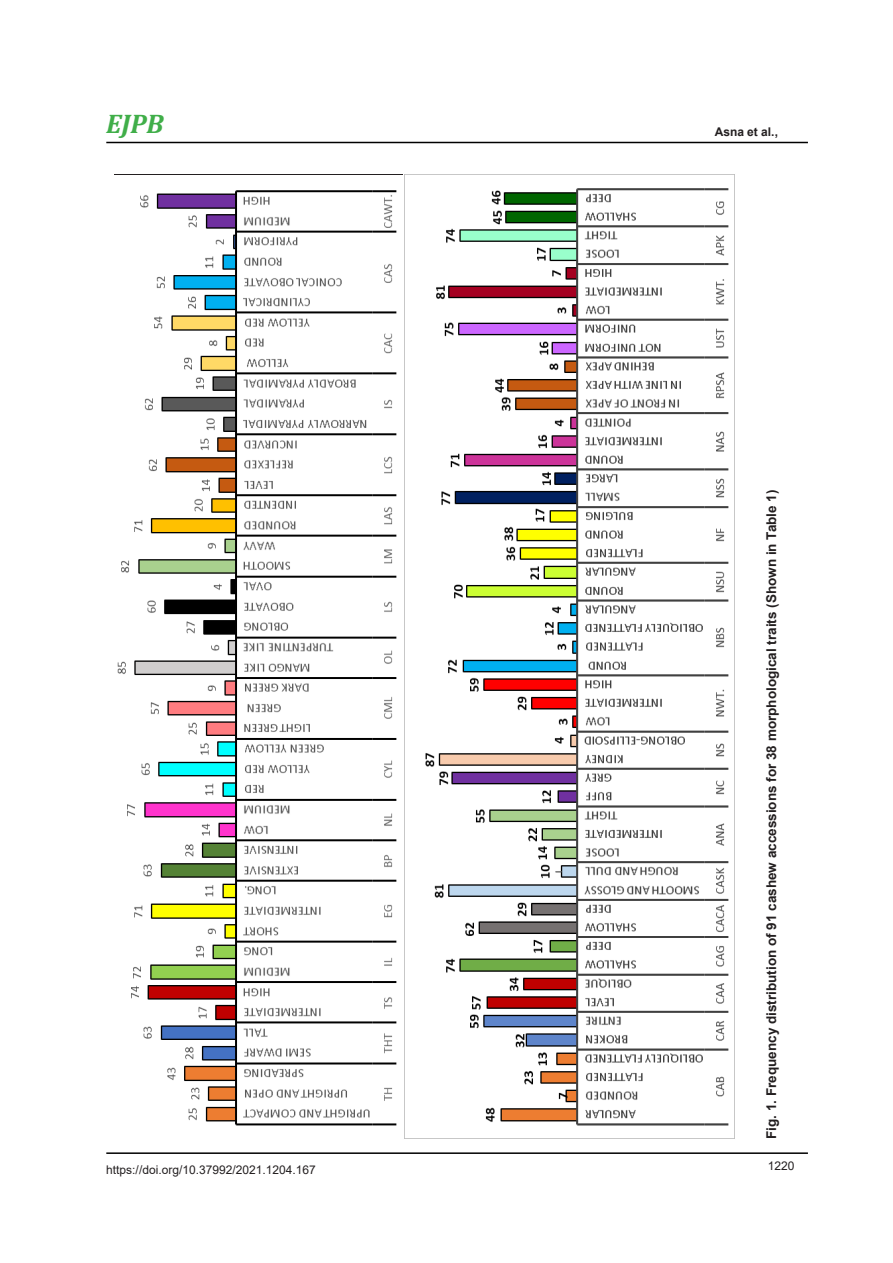
<style>
.page{position:relative;width:893px;height:1263px;background:#fff}
.page>*{position:absolute;margin:0;border:0;box-sizing:border-box;transform-origin:0 0}
.t1{font:italic 700 27px "Cambria";color:#40ae49}
.Default{font:700 13.5px "Arial";color:#231f20}
.References{font:12px "Arial";color:#231f20}
.t2{font:700 12px "Arial";color:#231f20}
</style>
<div class="page">
<hr style="left:106px;top:1152px;width:702px;height:2px;background:#000">
<hr style="left:106px;top:142px;width:702px;height:1px;background:#000">
<img style="left:117px;top:190px;width:280px;height:936px">
<img style="left:404px;top:174px;width:331px;height:965px">
<h1 class="t1" style="left:106px;top:105px;width:59px">EJPB</h1>
<p class="References" style="left:106px;top:1161px;width:211px">https://doi.org/10.37992/2021.1204.167</p>
<p class="t2" style="left:715px;top:123px;width:65px">Asna et al.,</p>
<p class="Default" style="left:762px;top:1139px;width:651px;rotate:-90deg">Fig. 1. Frequency distribution of 91 cashew accessions for 38 morphological traits (Shown in Table 1)</p>
<p class="References" style="left:768px;top:1157px;width:28px">1220</p>
</div>
